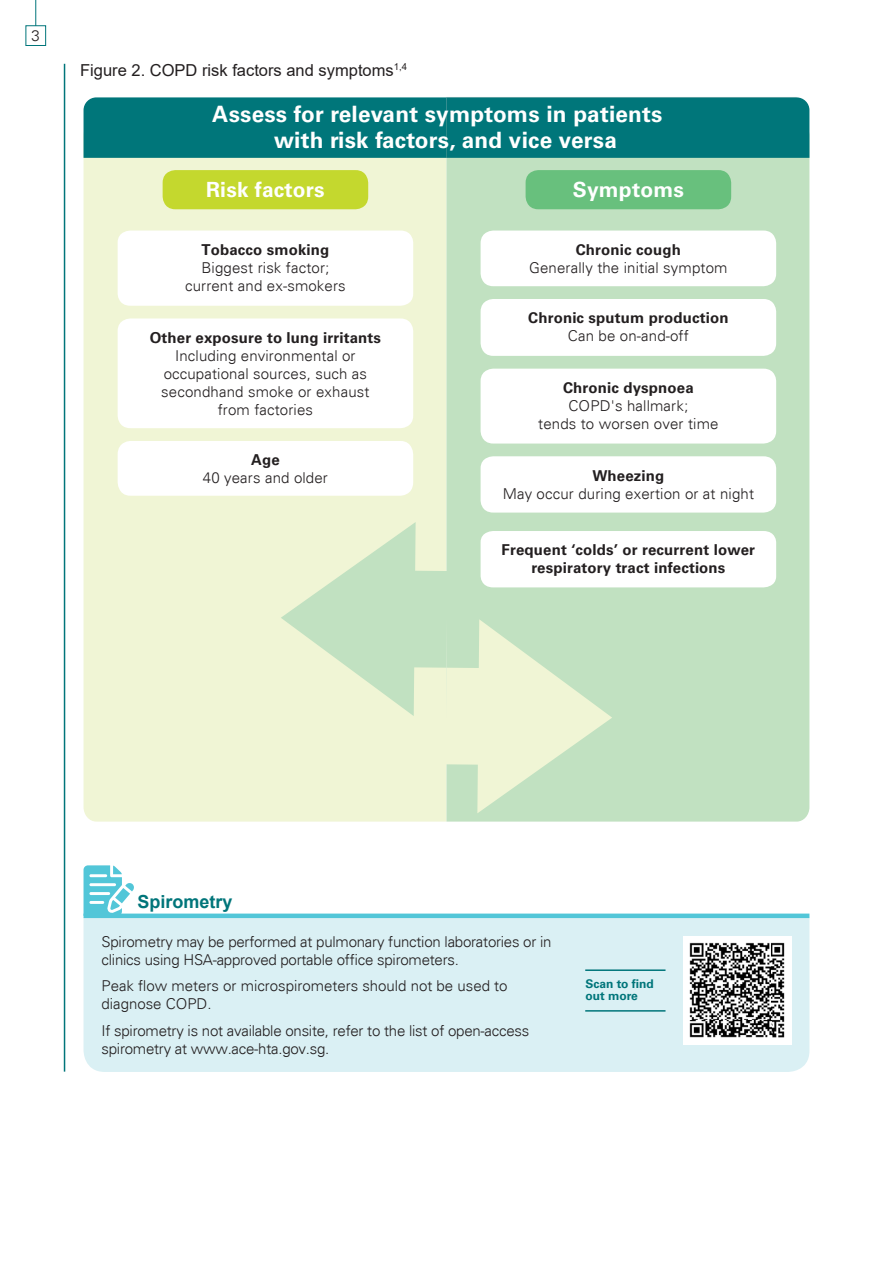
<style>
.page{position:relative;width:893px;height:1263px;background:#fff}
.page>*{position:absolute;margin:0;border:0;box-sizing:border-box;transform-origin:0 0}
.t1{font:700 22.5px/25.5px "Univers";letter-spacing:.01em;color:#fff}
.t2{font:700 21px "Univers";letter-spacing:.01em;color:#fff}
.t3{font:700 20.85px "Univers";letter-spacing:.01em;color:#fff}
.t4{font:700 18px "Arial";color:#00757a}
.t5{font:16.5px "Arial";color:#231f20}
.t6{font:300 15px/18px "Univers";color:#231f20;text-align:center}
.t7{font:700 15px/18px "Univers";letter-spacing:.01em;color:#231f20;text-align:center}
.t8{font:700 12px/12px "Univers";color:#00757a}
</style>
<div class="page">
<hr style="left:64px;top:64px;width:1px;height:1007px;background:#00757a">
<div style="left:26px;top:25px;width:20px;height:21px;border:1px solid #00757a"></div>
<svg style="left:35px;top:0;width:1px;height:26px"></svg>
<div style="left:84px;top:158px;width:362px;height:663px;background:#f0f5d5"></div>
<div style="left:446px;top:158px;width:363px;height:663px;background:#c1e1c1"></div>
<div style="left:526px;top:170px;width:205px;height:39px;background:#68c07d;border-radius:13px"></div>
<div style="left:481px;top:369px;width:295px;height:74px;background:#fff;border-radius:13px"></div>
<div style="left:481px;top:231px;width:295px;height:55px;background:#fff;border-radius:13px"></div>
<div style="left:481px;top:456px;width:295px;height:57px;background:#fff;border-radius:12px"></div>
<div style="left:481px;top:299px;width:295px;height:57px;background:#fff;border-radius:13px"></div>
<div style="left:84px;top:97px;width:725px;height:61px;background:#00767a"></div>
<div style="left:163px;top:170px;width:205px;height:39px;background:#c4d82e;border-radius:13px"></div>
<div style="left:118px;top:441px;width:295px;height:55px;background:#fff;border-radius:13px"></div>
<div style="left:118px;top:231px;width:295px;height:75px;background:#fff;border-radius:12px"></div>
<div style="left:118px;top:318px;width:295px;height:110px;background:#fff;border-radius:13px"></div>
<svg style="left:281px;top:522px;width:495px;height:291px"></svg>
<div style="left:84px;top:918px;width:725px;height:154px;background:#daf0f4"></div>
<div style="left:84px;top:913px;width:725px;height:5px;background:#52c6d8"></div>
<svg style="left:84px;top:865px;width:50px;height:49px"></svg>
<hr style="left:585px;top:1010px;width:80px;height:1px;background:#00757a">
<hr style="left:585px;top:969px;width:80px;height:2px;background:#00757a">
<img style="left:683px;top:936px;width:109px;height:109px">
<p class="t6" style="left:32px;top:27px;width:10px">3</p>
<p class="t5" style="left:80px;top:59px;width:328px">Figure 2. COPD risk factors and symptoms<sup>1,4</sup></p>
<h1 class="t1" style="left:274px;top:102px;width:390px;text-indent:-62px">Assess for relevant symptoms in patients with risk factors, and vice versa</h1>
<h3 class="t3" style="left:206px;top:178px;width:120px">Risk factors</h3>
<p class="t7" style="left:201px;top:241px;width:129px">Tobacco smoking</p>
<p class="t6" style="left:185px;top:259px;width:162px">Biggest risk factor; current and ex-smokers</p>
<p class="t7" style="left:150px;top:329px;width:233px">Other exposure to lung irritants</p>
<p class="t6" style="left:161px;top:346px;width:210px">Including environmental or occupational sources, such as secondhand smoke or exhaust from factories</p>
<p class="t7" style="left:251px;top:451px;width:30px">Age</p>
<p class="t6" style="left:203px;top:469px;width:127px">40 years and older</p>
<h2 class="t2" style="left:573px;top:178px;width:113px">Symptoms</h2>
<p class="t7" style="left:576px;top:241px;width:107px">Chronic cough</p>
<p class="t6" style="left:529px;top:259px;width:200px">Generally the initial symptom</p>
<p class="t7" style="left:528px;top:309px;width:202px">Chronic sputum production</p>
<p class="t6" style="left:568px;top:327px;width:122px">Can be on-and-off</p>
<p class="t7" style="left:563px;top:379px;width:132px">Chronic dyspnoea</p>
<p class="t6" style="left:538px;top:397px;width:182px">COPD's hallmark;<br>tends to worsen over time</p>
<p class="t7" style="left:592px;top:466px;width:73px">Wheezing</p>
<p class="t6" style="left:503px;top:484px;width:253px">May occur during exertion or at night</p>
<p class="t7" style="left:502px;top:541px;width:255px">Frequent ‘colds’ or recurrent lower respiratory tract infections</p>
<p class="t4" style="left:137px;top:889px;width:97px">Spirometry</p>
<p class="t6" style="left:102px;top:933px;width:452px;text-align:left">Spirometry may be performed at pulmonary function laboratories or in clinics using HSA-approved portable office spirometers.</p>
<p class="t6" style="left:102px;top:977px;width:407px;text-align:left">Peak flow meters or microspirometers should not be used to diagnose COPD.</p>
<p class="t6" style="left:102px;top:1022px;width:429px;text-align:left">If spirometry is not available onsite, refer to the list of open-access spirometry at www.ace-hta.gov.sg.</p>
<p class="t8" style="left:585px;top:978px;width:70px">Scan to find out more</p>
</div>
